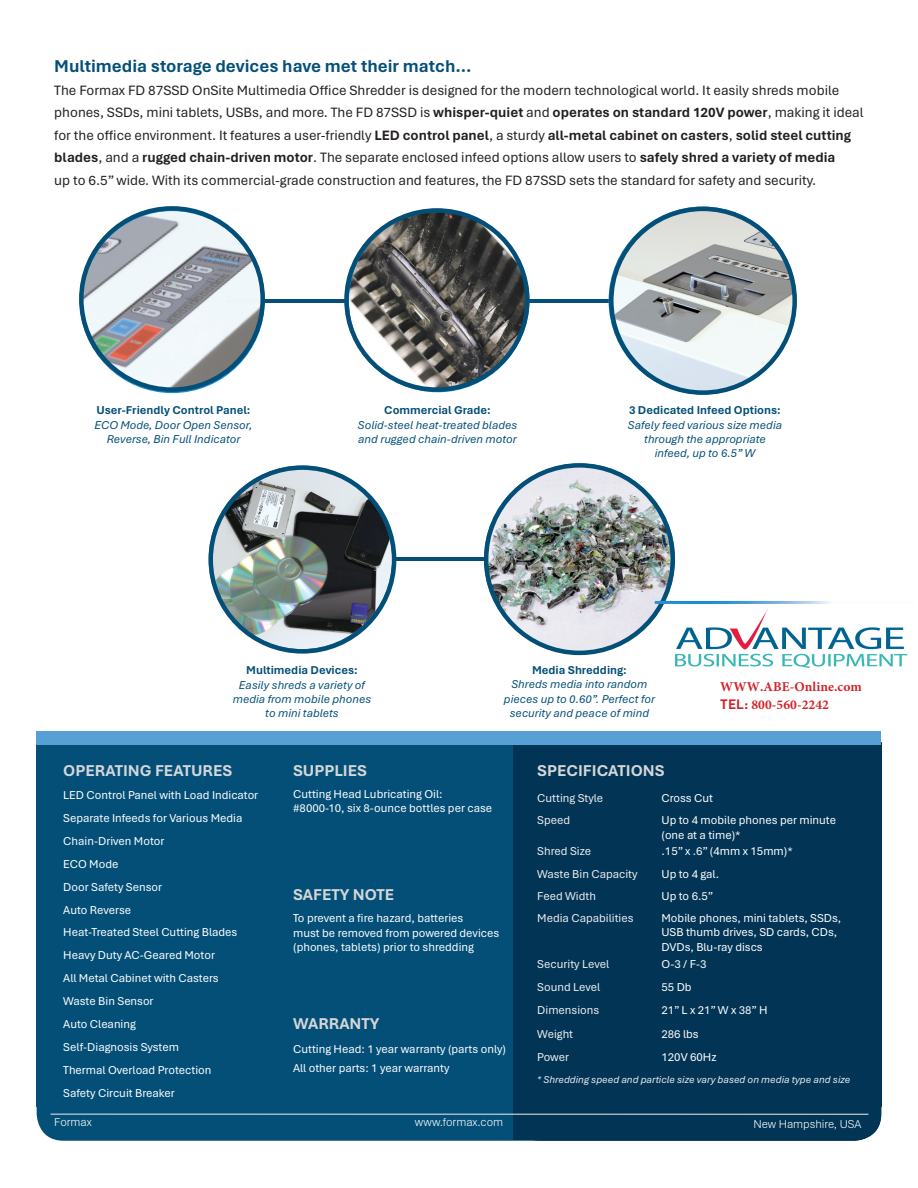
<style>
.page{position:relative;width:918px;height:1188px;background:#fff}
.page>*{position:absolute;margin:0;border:0;box-sizing:border-box;transform-origin:0 0}
.t1{font:700 18px "Aptos";color:#044f78}
.t2{font:700 16.5px "Aptos";color:#d5d6d8}
.t3{font:14.25px/22.5px "Aptos";color:#231f20}
.t4{font:700 13.5px/17.5px "Minion Pro";letter-spacing:.005em;color:#d1232a}
.t5{font:12px/14.4px "Aptos";color:#fff}
.t6{font:italic 12px/14.4px "Aptos";color:#044f78;text-align:center}
.t7{font:12px "Aptos";color:#eeeeef}
.t8{font:700 12px "Aptos";color:#044f78}
.t9{font:300 12px "Aptos";color:#fff}
.t10{font:italic 10.5px "Aptos";color:#eeeeef}
.s1{font-weight:700}
.s2{font-family:"DIN"}
</style>
<div class="page">
<div style="left:37px;top:744px;width:844px;height:397px;background:#044f78;border-radius:27px"></div>
<div style="left:37px;top:743px;width:844px;height:364px;background:#044f78"></div>
<div style="left:513px;top:742px;width:368px;height:365px;background:#013455"></div>
<div style="left:513px;top:742px;width:306px;height:398px;background:#013455"></div>
<hr style="left:51px;top:1114px;width:817px;height:1px;background:#eeeeef">
<div style="left:37px;top:732px;width:844px;height:13px;background:#56a0d5"></div>
<hr style="left:213px;top:557px;width:455px;height:4px;background:#044f78">
<hr style="left:226px;top:299px;width:455px;height:3px;background:#044f78">
<img style="left:81px;top:210px;width:182px;height:182px">
<img style="left:610px;top:208px;width:185px;height:185px;border-radius:92px">
<img style="left:210px;top:467px;width:184px;height:184px;border-radius:92px">
<img style="left:486px;top:465px;width:187px;height:188px;border-radius:94px">
<img style="left:347px;top:212px;width:181px;height:178px">
<div style="left:208px;top:465px;width:188px;height:189px;border:4px solid #044f78;border-radius:50%"></div>
<div style="left:484px;top:463px;width:191px;height:192px;border:4px solid #044f78;border-radius:50%"></div>
<div style="left:79px;top:206px;width:186px;height:186px;border:4px solid #044f78;border-radius:50%"></div>
<div style="left:344px;top:208px;width:186px;height:184px;border:4px solid #044f78;border-radius:50%"></div>
<div style="left:609px;top:207px;width:188px;height:188px;border:4px solid #044f78;border-radius:50%"></div>
<div style="left:655px;top:601px;width:259px;height:3px;border:2px solid #fff"></div>
<img style="left:675px;top:610px;width:233px;height:59px">
<p class="t1" style="left:54px;top:54px;width:419px">Multimedia storage devices have met their match...</p>
<p class="t3" style="left:54px;top:78px;width:811px">The Formax FD 87SSD OnSite Multimedia Office Shredder is designed for the modern technological world. It easily shreds mobile phones, SSDs, mini tablets, USBs, and more. The FD 87SSD is <span class="s1">whisper-quiet</span> and <span class="s1">operates on standard 120V power</span>, making it ideal for the office environment. It features a user-friendly <span class="s1">LED control panel</span>, a sturdy <span class="s1">all-metal cabinet on casters</span>, <span class="s1">solid steel cutting blades</span>, and a <span class="s1">rugged chain-driven motor</span>. The separate enclosed infeed options allow users to <span class="s1">safely shred a variety of media</span></p>
<p class="t3" style="left:54px;top:168px;width:764px">up to 6.5” wide. With its commercial-grade construction and features, the FD 87SSD sets the standard for safety and security.</p>
<p class="t8" style="left:97px;top:402px;width:155px">User-Friendly Control Panel:</p>
<p class="t6" style="left:95px;top:417px;width:160px">ECO Mode, Door Open Sensor,<br>Reverse, Bin Full Indicator</p>
<p class="t8" style="left:384px;top:402px;width:108px">Commercial Grade:</p>
<p class="t6" style="left:358px;top:417px;width:161px;text-align:left">Solid-steel heat-treated blades and rugged chain-driven motor</p>
<p class="t8" style="left:629px;top:402px;width:153px">3 Dedicated Infeed Options:</p>
<p class="t6" style="left:628px;top:417px;width:156px">Safely feed various size media through the appropriate infeed, up to 6.5” W</p>
<p class="t8" style="left:246px;top:662px;width:113px">Multimedia Devices:</p>
<p class="t6" style="left:233px;top:677px;width:140px">Easily shreds a variety of media from mobile phones to mini tablets</p>
<p class="t8" style="left:532px;top:662px;width:96px">Media Shredding:</p>
<p class="t6" style="left:504px;top:677px;width:153px">Shreds media into random pieces up to 0.60”. Perfect for security and peace of mind</p>
<p class="t4" style="left:720px;top:678px;width:143px">WWW.ABE-Online.com<br><span class="s2">TEL:</span> 800-560-2242</p>
<p class="t2" style="left:63px;top:759px;width:171px">OPERATING FEATURES</p>
<p class="t5" style="left:63px;top:787px;width:197px">LED Control Panel with Load Indicator</p>
<p class="t5" style="left:63px;top:810px;width:181px">Separate Infeeds for Various Media</p>
<p class="t5" style="left:63px;top:833px;width:103px">Chain-Driven Motor</p>
<p class="t5" style="left:63px;top:856px;width:57px">ECO Mode</p>
<p class="t5" style="left:63px;top:879px;width:100px">Door Safety Sensor</p>
<p class="t5" style="left:63px;top:902px;width:69px">Auto Reverse</p>
<p class="t5" style="left:63px;top:925px;width:176px">Heat-Treated Steel Cutting Blades</p>
<p class="t5" style="left:63px;top:948px;width:153px">Heavy Duty AC-Geared Motor</p>
<p class="t5" style="left:63px;top:971px;width:157px">All Metal Cabinet with Casters</p>
<p class="t5" style="left:63px;top:994px;width:92px">Waste Bin Sensor</p>
<p class="t5" style="left:63px;top:1017px;width:74px">Auto Cleaning</p>
<p class="t5" style="left:63px;top:1039px;width:117px">Self-Diagnosis System</p>
<p class="t5" style="left:63px;top:1062px;width:150px">Thermal Overload Protection</p>
<p class="t5" style="left:63px;top:1085px;width:113px">Safety Circuit Breaker</p>
<p class="t2" style="left:293px;top:759px;width:75px">SUPPLIES</p>
<p class="t5" style="left:293px;top:786px;width:151px">Cutting Head Lubricating Oil:</p>
<p class="t5" style="left:293px;top:801px;width:201px">#8000-10, six 8-ounce bottles per case</p>
<p class="t2" style="left:293px;top:883px;width:103px">SAFETY NOTE</p>
<p class="t5" style="left:293px;top:911px;width:172px">To prevent a fire hazard, batteries</p>
<p class="t5" style="left:293px;top:925px;width:208px">must be removed from powered devices (phones, tablets) prior to shredding</p>
<p class="t2" style="left:293px;top:1012px;width:88px">WARRANTY</p>
<p class="t5" style="left:293px;top:1041px;width:214px">Cutting Head: 1 year warranty (parts only)</p>
<p class="t5" style="left:293px;top:1061px;width:158px">All other parts: 1 year warranty</p>
<p class="t9" style="left:54px;top:1114px;width:39px">Formax</p>
<p class="t9" style="left:415px;top:1114px;width:90px">www.formax.com</p>
<p class="t2" style="left:537px;top:759px;width:129px">SPECIFICATIONS</p>
<p class="t7" style="left:537px;top:790px;width:67px">Cutting Style</p>
<p class="t5" style="left:661px;top:790px;width:53px">Cross Cut</p>
<p class="t7" style="left:537px;top:812px;width:34px">Speed</p>
<p class="t5" style="left:661px;top:813px;width:176px">Up to 4 mobile phones per minute (one at a time)*</p>
<p class="t7" style="left:537px;top:843px;width:55px">Shred Size</p>
<p class="t5" style="left:661px;top:844px;width:133px">.15” x .6” (4mm x 15mm)*</p>
<p class="t7" style="left:537px;top:866px;width:102px">Waste Bin Capacity</p>
<p class="t5" style="left:661px;top:866px;width:59px">Up to 4 gal.</p>
<p class="t7" style="left:537px;top:888px;width:60px">Feed Width</p>
<p class="t5" style="left:661px;top:888px;width:53px">Up to 6.5”</p>
<p class="t7" style="left:537px;top:910px;width:98px">Media Capabilities</p>
<p class="t5" style="left:661px;top:910px;width:181px">Mobile phones, mini tablets, SSDs,<br>USB thumb drives, SD cards, CDs,<br>DVDs, Blu-ray discs</p>
<p class="t7" style="left:537px;top:956px;width:73px">Security Level</p>
<p class="t5" style="left:661px;top:956px;width:47px">O-3 / F-3</p>
<p class="t7" style="left:537px;top:979px;width:65px">Sound Level</p>
<p class="t5" style="left:661px;top:979px;width:32px">55 Db</p>
<p class="t7" style="left:537px;top:1002px;width:64px">Dimensions</p>
<p class="t5" style="left:661px;top:1003px;width:107px">21” L x 21” W x 38” H</p>
<p class="t7" style="left:537px;top:1026px;width:37px">Weight</p>
<p class="t5" style="left:661px;top:1026px;width:39px">286 lbs</p>
<p class="t7" style="left:537px;top:1049px;width:33px">Power</p>
<p class="t5" style="left:661px;top:1049px;width:57px">120V 60Hz</p>
<p class="t10" style="left:537px;top:1072px;width:315px">* Shredding speed and particle size vary based on media type and size</p>
<p class="t9" style="left:753px;top:1116px;width:109px">New Hampshire, USA</p>
</div>
